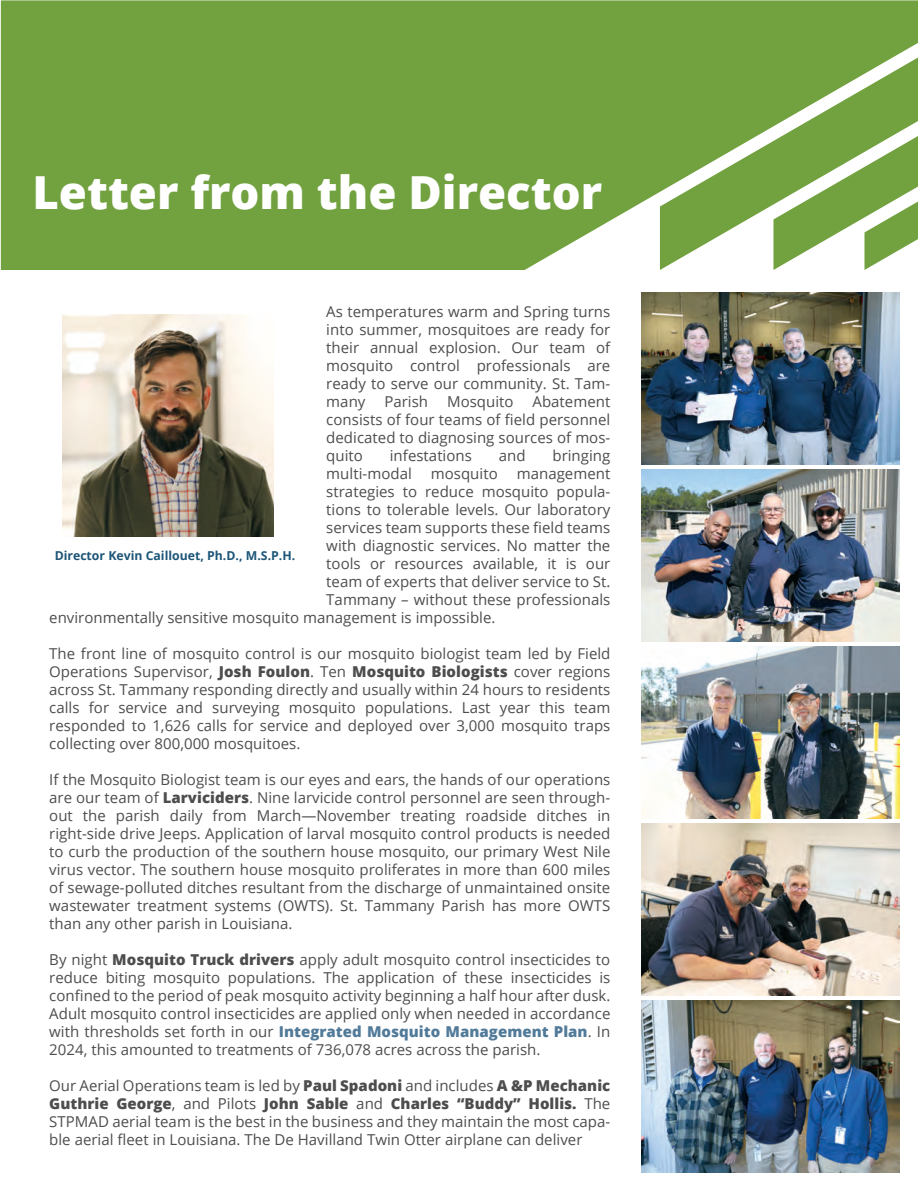
<style>
.page{position:relative;width:918px;height:1188px;background:#fff}
.page>*{position:absolute;margin:0;border:0;box-sizing:border-box;transform-origin:0 0}
.t1{font:800 45.6px "Open Sans";color:#fff}
.t2{font:15px/18px "Open Sans";color:#4d4d4d;text-align:justify}
.t3{font:700 12.3px "Open Sans";color:#1d5578}
.s1{font-weight:800}
.s2{font-weight:800;color:rgb(23 78 120/.75)}
</style>
<div class="page">
<svg style="left:1px;top:0;width:917px;height:270px;fill:#72a23f"></svg>
<img style="left:63px;top:314px;width:211px;height:223px">
<img style="left:642px;top:647px;width:257px;height:171px">
<img style="left:642px;top:470px;width:257px;height:171px">
<img style="left:642px;top:824px;width:257px;height:171px">
<img style="left:642px;top:1000px;width:257px;height:172px">
<img style="left:642px;top:293px;width:257px;height:171px">
<h1 class="t1" style="left:32px;top:158px;width:571px">Letter from the Director</h1>
<p class="t2" style="left:326px;top:303px;width:286px">As temperatures warm and Spring turns into summer, mosquitoes are ready for their annual explosion. Our team of mosquito control professionals are ready to serve our community. St. Tam&shy;many</p>
<p class="t2" style="left:326px;top:393px;width:286px;text-indent:206px">Abatement consists of four teams of field personnel dedicated to diagnosing sources of mos&shy;quito</p>
<p class="t2" style="left:384px;top:393px;width:45px">Parish</p>
<p class="t2" style="left:447px;top:393px;width:68px">Mosquito</p>
<p class="t2" style="left:390px;top:447px;width:84px">infestations</p>
<p class="t2" style="left:499px;top:447px;width:28px">and</p>
<p class="t2" style="left:552px;top:447px;width:59px">bringing</p>
<p class="t2" style="left:326px;top:465px;width:87px">multi-modal</p>
<p class="t2" style="left:431px;top:465px;width:68px">mosquito</p>
<p class="t2" style="left:517px;top:465px;width:95px">management</p>
<p class="t2" style="left:326px;top:483px;width:286px">strategies to reduce mosquito popula-</p>
<p class="t2" style="left:326px;top:501px;width:286px">tions to tolerable levels. Our laboratory</p>
<p class="t2" style="left:326px;top:519px;width:286px">services team supports these field teams</p>
<p class="t2" style="left:326px;top:537px;width:286px">with diagnostic services. No matter the</p>
<p class="t2" style="left:326px;top:555px;width:286px">tools or resources available, it is our</p>
<p class="t2" style="left:326px;top:573px;width:286px">team of experts that deliver service to St.</p>
<p class="t2" style="left:326px;top:591px;width:286px">Tammany – without these professionals</p>
<p class="t2" style="left:49px;top:609px;width:448px">environmentally sensitive mosquito management is impossible.</p>
<p class="t2" style="left:49px;top:645px;width:563px">The front line of mosquito control is our mosquito biologist team led by Field Operations Supervisor, <span class="s1">Josh Foulon</span>. Ten <span class="s1">Mosquito Biologists</span> cover regions across St. Tammany responding directly and usually within 24 hours to residents calls for service and surveying mosquito populations. Last year this team responded to 1,626 calls for service and deployed over 3,000 mosquito traps collecting over 800,000 mosquitoes.</p>
<p class="t2" style="left:49px;top:771px;width:563px">If the Mosquito Biologist team is our eyes and ears, the hands of our operations are our team of <span class="s1">Larviciders</span>. Nine larvicide control personnel are seen through&shy;out the parish daily from March—November treating roadside ditches in right-side drive Jeeps. Application of larval mosquito control products is needed to curb the production of the southern house mosquito, our primary West Nile virus vector. The southern house mosquito proliferates in more than 600 miles of sewage-polluted ditches resultant from the discharge of unmaintained onsite wastewater treatment systems (OWTS). St. Tammany Parish has more OWTS than any other parish in Louisiana.</p>
<p class="t2" style="left:49px;top:951px;width:563px">By night <span class="s1">Mosquito Truck drivers</span> apply adult mosquito control insecticides to reduce biting mosquito populations. The application of these insecticides is confined to the period of peak mosquito activity beginning a half hour after dusk.<br>Adult mosquito control insecticides are applied only when needed in accordance with thresholds set forth in our <span class="s2">Integrated Mosquito Management Plan</span>. In 2024, this amounted to treatments of 736,078 acres across the parish.</p>
<p class="t2" style="left:49px;top:1077px;width:563px">Our Aerial Operations team is led by <span class="s1">Paul Spadoni</span> and includes <span class="s1">A &amp;P Mechanic Guthrie George</span>, and Pilots <span class="s1">John Sable</span> and <span class="s1">Charles “Buddy” Hollis.</span> The STPMAD aerial team is the best in the business and they maintain the most capa&shy;ble aerial fleet in Louisiana. The De Havilland Twin Otter airplane can deliver</p>
<p class="t3" style="left:55px;top:547px;width:242px">Director Kevin Caillouet, Ph.D., M.S.P.H.</p>
</div>
